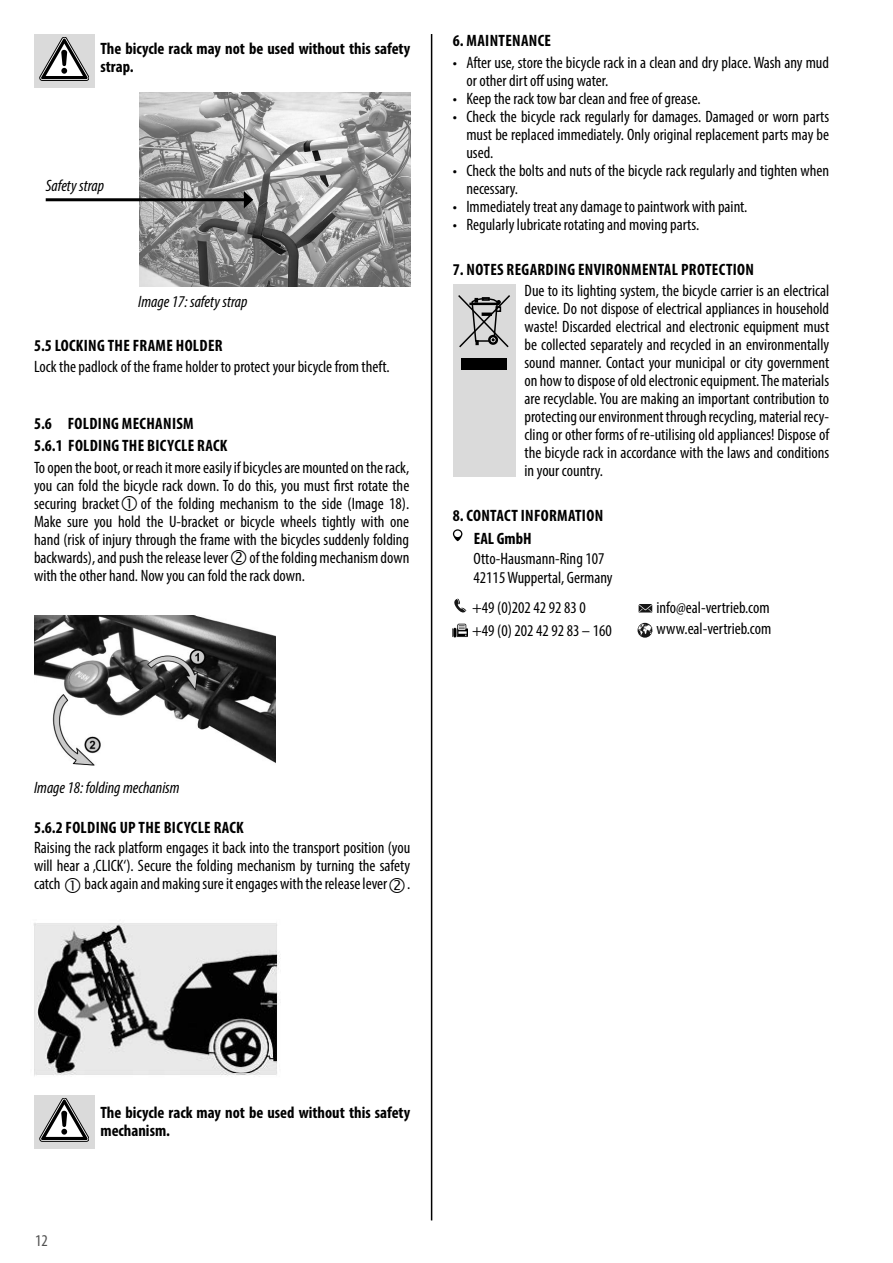
<style>
.page{position:relative;width:893px;height:1263px;background:#fff}
.page>*{position:absolute;margin:0;border:0;box-sizing:border-box;transform-origin:0 0}
.t1{font:condensed 16.5px/18px "Myriad Pro";color:#000}
.t2{font:700 condensed 16.5px "Myriad Pro";letter-spacing:.02em;color:#000}
.t3{font:700 condensed 16.5px/18px "Myriad Pro";color:#000}
.t4{font:italic condensed 16.5px "Myriad Pro";color:#000}
.t5{font:condensed 16.5px "Myriad Pro";color:#515151}
</style>
<div class="page">
<hr style="left:431px;top:34px;width:1px;height:1186px;background:#000">
<img style="left:34px;top:616px;width:242px;height:150px">
<img style="left:33px;top:923px;width:247px;height:153px">
<img style="left:139px;top:92px;width:272px;height:194px">
<hr style="left:46px;top:198px;width:201px;height:3px;background:#000">
<svg style="left:244px;top:191px;width:9px;height:17px"></svg>
<div style="left:34px;top:34px;width:61px;height:53px;background:#dadada"></div>
<svg style="left:40px;top:37px;width:49px;height:44px"></svg>
<div style="left:34px;top:1095px;width:61px;height:53px;background:#dadada"></div>
<svg style="left:40px;top:1098px;width:49px;height:43px"></svg>
<svg style="left:637px;top:623px;width:15px;height:15px"></svg>
<svg style="left:639px;top:604px;width:13px;height:8px"></svg>
<svg style="left:454px;top:599px;width:12px;height:14px"></svg>
<svg style="left:453px;top:529px;width:9px;height:12px"></svg>
<img style="left:453px;top:623px;width:15px;height:15px">
<div style="left:453px;top:284px;width:62px;height:192px;background:#dadada"></div>
<svg style="left:458px;top:295px;width:52px;height:53px"></svg>
<div style="left:461px;top:359px;width:45px;height:11px;background:#000"></div>
<p class="t3" style="left:100px;top:39px;width:311px">The bicycle rack may not be used without this safety strap.</p>
<p class="t4" style="left:46px;top:175px;width:60px">Safety strap</p>
<p class="t4" style="left:138px;top:292px;width:111px">Image 17: safety strap</p>
<p class="t2" style="left:34px;top:335px;width:190px">5.5 LOCKING THE FRAME HOLDER</p>
<p class="t1" style="left:34px;top:357px;width:357px">Lock the padlock of the frame holder to protect your bicycle from theft.</p>
<p class="t2" style="left:34px;top:413px;width:161px">5.6 FOLDING MECHANISM</p>
<p class="t2" style="left:34px;top:435px;width:195px">5.6.1 FOLDING THE BICYCLE RACK</p>
<p class="t1" style="left:34px;top:459px;width:377px;text-align:justify">To open the boot, or reach it more easily if bicycles are mounted on the rack, you can fold the bicycle rack down. To do this, you must first rotate the securing bracket</p>
<p class="t1" style="left:34px;top:495px;width:377px;text-align:justify;text-indent:107px">of the folding mechanism to the side (Image 18).<br>Make sure you hold the U-bracket or bicycle wheels tightly with one hand (risk of injury through the frame with the bicycles suddenly folding backwards), and push the release lever</p>
<p class="t1" style="left:34px;top:549px;width:377px;text-indent:215px">of the folding mechanism down with the other hand. Now you can fold the rack down.</p>
<p class="t2" style="left:453px;top:31px;width:100px">6. MAINTENANCE</p>
<p class="t1" style="left:466px;top:53px;width:364px;text-indent:-13px">• After use, store the bicycle rack in a clean and dry place. Wash any mud or other dirt off using water.</p>
<p class="t1" style="left:453px;top:89px;width:249px">• Keep the rack tow bar clean and free of grease.</p>
<p class="t1" style="left:466px;top:107px;width:364px;text-align:justify;text-indent:-13px">• Check the bicycle rack regularly for damages. Damaged or worn parts must be replaced immediately. Only original replacement parts may be used.</p>
<p class="t1" style="left:466px;top:161px;width:364px;text-indent:-13px">• Check the bolts and nuts of the bicycle rack regularly and tighten when necessary.</p>
<p class="t1" style="left:453px;top:197px;width:296px">• Immediately treat any damage to paintwork with paint.</p>
<p class="t1" style="left:453px;top:215px;width:248px">• Regularly lubricate rotating and moving parts.</p>
<p class="t2" style="left:453px;top:259px;width:303px">7. NOTES REGARDING ENVIRONMENTAL PROTECTION</p>
<p class="t1" style="left:524px;top:282px;width:306px;text-align:justify">Due to its lighting system, the bicycle carrier is an electrical device. Do not dispose of electrical appliances in household waste! Discarded electrical and electronic equipment must be collected separately and recycled in an environmentally sound manner. Contact your municipal or city government on how to dispose of old electronic equipment. The materials are recyclable. You are making an important contribution to protecting our environment through recycling, material recy&shy;cling or other forms of re-utilising old appliances! Dispose of the bicycle rack in accordance with the laws and conditions in your country.</p>
<p class="t2" style="left:453px;top:505px;width:152px">8. CONTACT INFORMATION</p>
<p class="t2" style="left:474px;top:528px;width:59px">EAL GmbH</p>
<p class="t1" style="left:474px;top:548px;width:141px;line-height:19.8px">Otto-Hausmann-Ring 107<br>42115 Wuppertal, Germany</p>
<p class="t1" style="left:472px;top:596px;width:141px;line-height:23px">+49 (0)202 42 92 83 0 +49 (0) 202 42 92 83 – 160</p>
<p class="t1" style="left:656px;top:597px;width:116px;line-height:21.3px">info@eal-vertrieb.com www.eal-vertrieb.com</p>
<p class="t4" style="left:34px;top:777px;width:147px">Image 18: folding mechanism</p>
<p class="t2" style="left:34px;top:817px;width:211px">5.6.2 FOLDING UP THE BICYCLE RACK</p>
<p class="t1" style="left:34px;top:839px;width:378px;text-align:justify">Raising the rack platform engages it back into the transport position (you will hear a ‚CLICK‘). Secure the folding mechanism by turning the safety catch</p>
<p class="t1" style="left:85px;top:875px;width:327px">back again and making sure it engages with the release lever .</p>
<p class="t5" style="left:35px;top:1231px;width:14px">12</p>
<p class="t3" style="left:100px;top:1103px;width:311px">The bicycle rack may not be used without this safety mechanism.</p>
</div>
